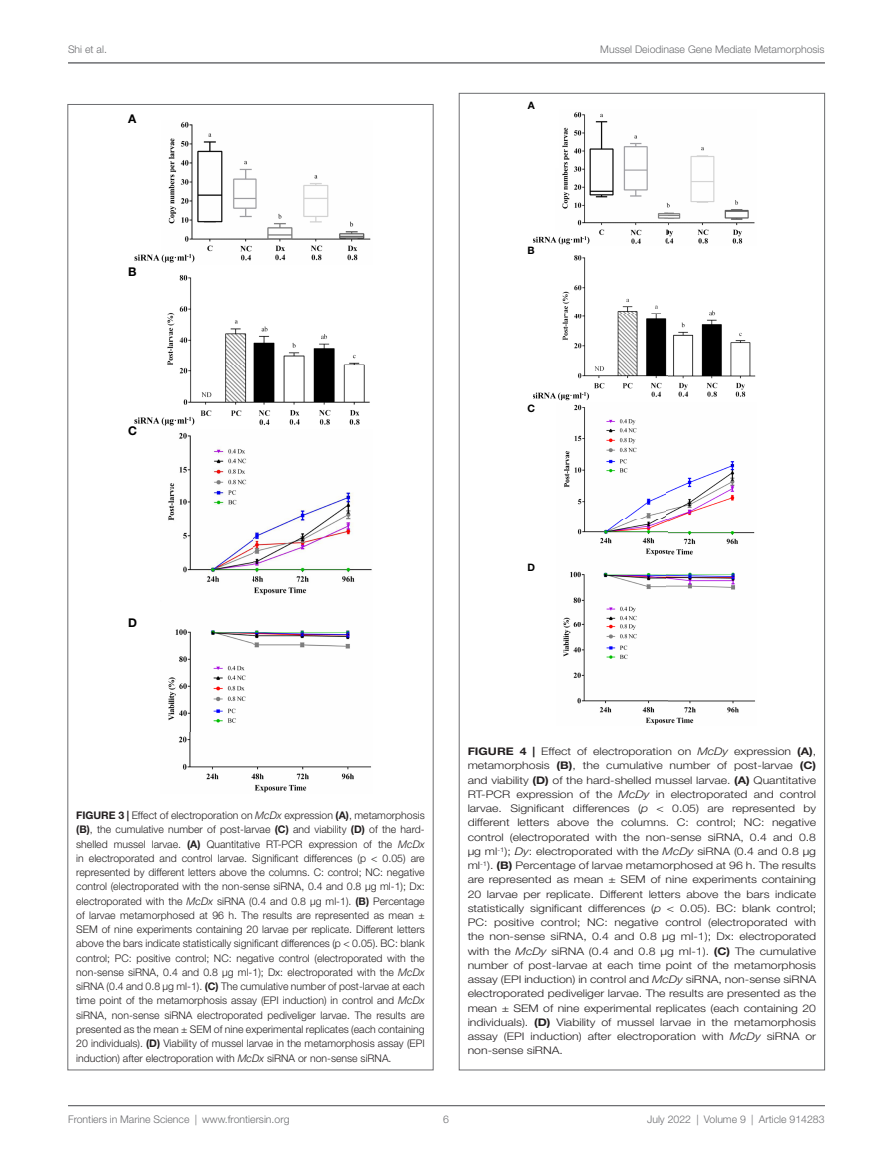
<style>
.page{position:relative;width:893px;height:1170px;background:#fff}
.page>*{position:absolute;margin:0;border:0;box-sizing:border-box;transform-origin:0 0}
.t1{font:700 12px "Helvetica Neue LT Std";color:#000}
.FigCaption{font:300 10.5px/14.2px "Helvetica Neue LT Std";color:#231f20;text-align:justify}
.FigCaption-2{font:300 10.5px/14.2px "Helvetica Neue LT Std";color:#231f20;text-align:justify;scale:1.17 1}
.t2{font:300 10.5px "Helvetica Neue LT Std";color:#6c6d70}
.t3{font:700 10.2px "Helvetica Neue LT Std";color:#000}
.s1{font-weight:700}
.s2{font-style:italic}
</style>
<div class="page">
<hr style="left:68px;top:63px;width:757px;height:1px;background:#6c6d70">
<hr style="left:68px;top:1105px;width:757px;height:1px;background:#6c6d70">
<img style="left:135px;top:121px;width:237px;height:672px">
<img style="left:533px;top:112px;width:223px;height:613px">
<p class="t2" style="left:68px;top:43px;width:40px">Shi et al.</p>
<p class="t2" style="left:600px;top:43px;width:226px">Mussel Deiodinase Gene Mediate Metamorphosis</p>
<p class="t1" style="left:128px;top:111px;width:10px">A</p>
<p class="t1" style="left:128px;top:264px;width:10px">B</p>
<p class="t3" style="left:528px;top:99px;width:9px">A</p>
<p class="t3" style="left:528px;top:244px;width:9px">B</p>
<p class="t1" style="left:128px;top:423px;width:10px">C</p>
<p class="t3" style="left:528px;top:402px;width:9px">C</p>
<p class="t1" style="left:128px;top:615px;width:10px">D</p>
<p class="t3" style="left:528px;top:560px;width:9px">D</p>
<p class="FigCaption" style="left:76px;top:808px;width:350px"><span class="s1">FIGURE 3 |</span> Effect of electroporation on <span class="s2">McDx</span> expression <span class="s1">(A)</span>, metamorphosis <span class="s1">(B)</span>, the cumulative number of post-larvae <span class="s1">(C)</span> and viability <span class="s1">(D)</span> of the hard&shy;shelled mussel larvae. <span class="s1">(A)</span> Quantitative RT-PCR expression of the <span class="s2">McDx </span>in electroporated and control larvae. Significant differences (p &lt; 0.05) are represented by different letters above the columns. C: control; NC: negative control (electroporated with the non-sense siRNA, 0.4 and 0.8 μg ml-1); Dx: electroporated with the <span class="s2">McDx</span> siRNA (0.4 and 0.8 μg ml-1). <span class="s1">(B)</span> Percentage of larvae metamorphosed at 96 h. The results are represented as mean ± SEM of nine experiments containing 20 larvae per replicate. Different letters above the bars indicate statistically significant differences (p &lt; 0.05). BC: blank control; PC: positive control; NC: negative control (electroporated with the non-sense siRNA, 0.4 and 0.8 μg ml-1); Dx: electroporated with the <span class="s2">McDx </span>siRNA (0.4 and 0.8 μg ml-1). <span class="s1">(C)</span> The cumulative number of post-larvae at each time point of the metamorphosis assay (EPI induction) in control and <span class="s2">McDx </span>siRNA, non-sense siRNA electroporated pediveliger larvae. The results are presented as the mean ± SEM of nine experimental replicates (each containing 20 individuals). <span class="s1">(D)</span> Viability of mussel larvae in the metamorphosis assay (EPI induction) after electroporation with <span class="s2">McDx</span> siRNA or non-sense siRNA.</p>
<p class="FigCaption-2" style="left:468px;top:744px;width:299px"><span class="s1">FIGURE 4 |</span> Effect of electroporation on <span class="s2">McDy</span> expression <span class="s1">(A)</span>, metamorphosis <span class="s1">(B)</span>, the cumulative number of post-larvae <span class="s1">(C) </span>and viability <span class="s1">(D)</span> of the hard-shelled mussel larvae. <span class="s1">(A)</span> Quantitative RT-PCR expression of the <span class="s2">McDy</span> in electroporated and control larvae. Significant differences (<span class="s2">p</span> &lt; 0.05) are represented by different letters above the columns. C: control; NC: negative control (electroporated with the non-sense siRNA, 0.4 and 0.8 μg ml<sup>-1</sup>); <span class="s2">Dy</span>: electroporated with the <span class="s2">McDy</span> siRNA (0.4 and 0.8 μg ml<sup>-1</sup>). <span class="s1">(B)</span> Percentage of larvae metamorphosed at 96 h. The results are represented as mean ± SEM of nine experiments containing 20 larvae per replicate. Different letters above the bars indicate statistically significant differences (<span class="s2">p</span> &lt; 0.05). BC: blank control; PC: positive control; NC: negative control (electroporated with the non-sense siRNA, 0.4 and 0.8 μg ml-1); Dx: electroporated with the <span class="s2">McDy</span> siRNA (0.4 and 0.8 μg ml-1). <span class="s1">(C)</span> The cumulative number of post-larvae at each time point of the metamorphosis assay (EPI induction) in control and <span class="s2">McDy</span> siRNA, non-sense siRNA electroporated pediveliger larvae. The results are presented as the mean ± SEM of nine experimental replicates (each containing 20 individuals). <span class="s1">(D)</span> Viability of mussel larvae in the metamorphosis assay (EPI induction) after electroporation with <span class="s2">McDy</span> siRNA or non-sense siRNA.</p>
<p class="t2" style="left:68px;top:1112px;width:223px">Frontiers in Marine Science | www.frontiersin.org</p>
<p class="t2" style="left:443px;top:1112px;width:7px">6</p>
<p class="t2" style="left:647px;top:1112px;width:179px">July 2022 | Volume 9 | Article 914283</p>
</div>
